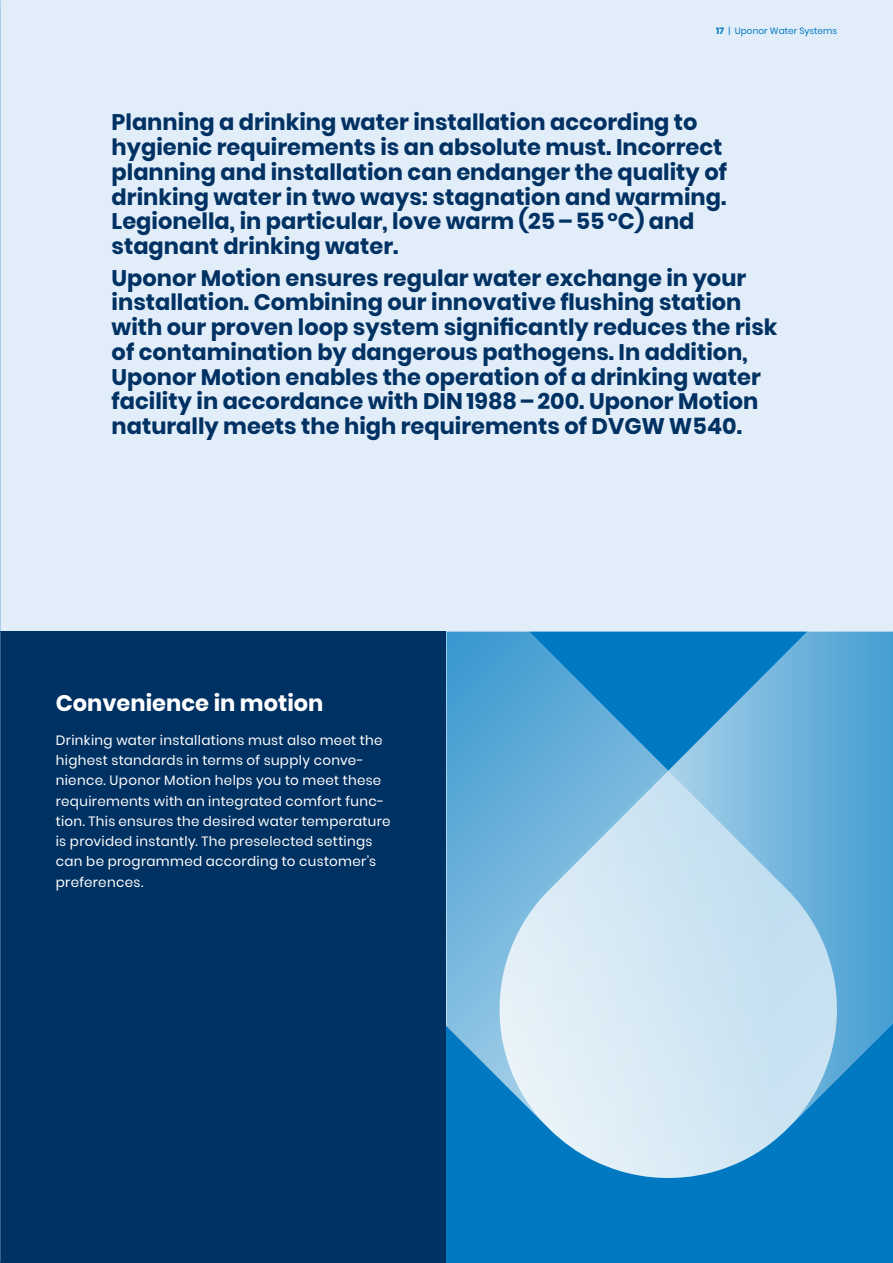
<style>
.page{position:relative;width:893px;height:1263px;background:#fff}
.page>*{position:absolute;margin:0;border:0;box-sizing:border-box;transform-origin:0 0}
.t1{font:700 22.5px/24.8px "Poppins";color:#003163}
.t2{font:700 22.5px "Poppins";color:#fff}
.t3{font:13.5px/20.2px "Poppins";letter-spacing:.025em;color:#fff}
.t4{font:9px "Poppins";color:#0079c2}
.s1{font-weight:700}
</style>
<div class="page">
<div style="left:0;top:0;width:893px;height:632px;background:#e1edf9"></div>
<div style="left:0;top:631px;width:446px;height:632px;background:#003163"></div>
<img style="left:0;top:631px;width:1px;height:632px">
<svg style="left:807px;top:631px;width:86px;height:290px;background:#54a5d5"></svg>
<svg style="left:446px;top:631px;width:83px;height:290px;background:#55a5d5"></svg>
<svg style="left:529px;top:631px;width:278px;height:140px;background:#3896cf"></svg>
<svg style="left:446px;top:921px;width:447px;height:342px;background:#1282c6"></svg>
<svg style="left:483px;top:771px;width:370px;height:407px;background:#a5cfe9"></svg>
<p class="t4" style="left:716px;top:26px;width:123px"><span class="s1">17</span> | Uponor Water Systems</p>
<p class="t1" style="left:112px;top:110px;width:617px">Planning a drinking water installation according to hygienic requirements is an absolute must. Incorrect planning and installation can endanger the quality of drinking water in two ways: stagnation and warming.<br>Legionella, in particular, love warm (25–55°C) and stagnant drinking water.</p>
<p class="t1" style="left:112px;top:265px;width:667px">Uponor Motion ensures regular water exchange in your installation. Combining our innovative flushing station with our proven loop system significantly reduces the risk of contamination by dangerous pathogens. In addition, Uponor Motion enables the operation of a drinking water facility in accordance with DIN 1988–200. Uponor Motion naturally meets the high requirements of DVGW W540.</p>
<p class="t2" style="left:56px;top:690px;width:269px">Convenience in motion</p>
<p class="t3" style="left:56px;top:730px;width:336px">Drinking water installations must also meet the highest standards in terms of supply conve&shy;nience. Uponor Motion helps you to meet these requirements with an integrated comfort func&shy;tion. This ensures the desired water temperature is provided instantly. The preselected settings can be programmed according to customer’s preferences.</p>
</div>
